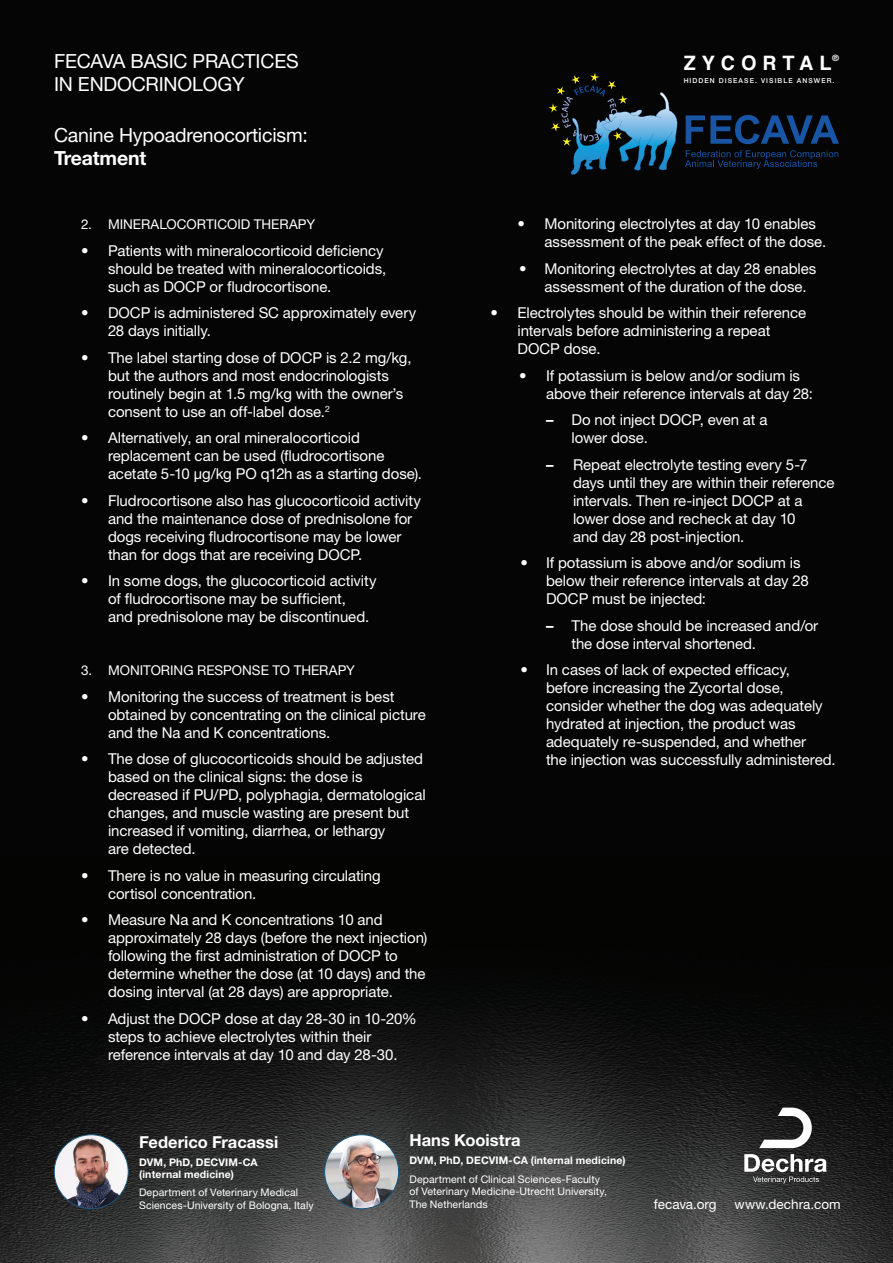
<style>
.page{position:relative;width:893px;height:1263px;background:#fff}
.page>*{position:absolute;margin:0;border:0;box-sizing:border-box;transform-origin:0 0}
.t1{font:700 19.8px "Helvetica";letter-spacing:.3em;color:#fff}
.Body_White{font:19.5px/23.4px "Helvetica Neue LT Std";letter-spacing:-.01em;color:#fff}
.t2{font:700 16.5px "Helvetica Neue LT Std";color:#fff}
.t3{font:15px/18px "Helvetica Neue LT Std";letter-spacing:-.005em;color:#fff}
.t4{font:13.5px "Helvetica Neue LT Std";color:#fff}
.t5{font:10.5px/12.6px "Helvetica Neue LT Std";letter-spacing:.01em;color:#fff}
.t6{font:700 10.5px/12.6px "Helvetica Neue LT Std";letter-spacing:.015em;color:#fff}
.t7{font:700 8.7px "Helvetica Neue LT Std";color:#fff}
.t8{font:500 6.75px "Helvetica Neue";letter-spacing:.16em;color:#fff}
.s1{font-weight:700}
</style>
<div class="page">
<div style="left:0;top:0;width:893px;height:857px;background:#040504"></div>
<img style="left:0;top:857px;width:893px;height:406px">
<svg style="left:686px;top:115px;width:153px;height:29px"></svg>
<svg style="left:685px;top:150px;width:153px;height:19px"></svg>
<svg style="left:549px;top:73px;width:129px;height:102px"></svg>
<svg style="left:759px;top:1107px;width:53px;height:41px"></svg>
<svg style="left:744px;top:1154px;width:83px;height:29px"></svg>
<img style="left:325px;top:1135px;width:74px;height:74px;border-radius:37px">
<div style="left:324px;top:1134px;width:75px;height:75px;border:1px solid #135176;border-radius:50%"></div>
<img style="left:54px;top:1135px;width:74px;height:74px;border-radius:37px">
<div style="left:54px;top:1134px;width:74px;height:75px;border:1px solid #135176;border-radius:50%"></div>
<p class="Body_White" style="left:54px;top:49px;width:246px">FECAVA BASIC PRACTICES<br>IN ENDOCRINOLOGY</p>
<p class="Body_White" style="left:54px;top:123px;width:255px">Canine Hypoadrenocorticism:<br><span class="s1">Treatment</span></p>
<p class="t4" style="left:81px;top:216px;width:236px">2. MINERALOCORTICOID THERAPY</p>
<p class="t3" style="left:108px;top:241px;width:280px;text-indent:-27px">• Patients with mineralocorticoid deficiency should be treated with mineralocorticoids, such as DOCP or fludrocortisone.</p>
<p class="t3" style="left:108px;top:304px;width:310px;text-indent:-27px">• DOCP is administered SC approximately every<br>28 days initially.</p>
<p class="t3" style="left:108px;top:348px;width:305px;text-indent:-27px">• The label starting dose of DOCP is 2.2 mg/kg, but the authors and most endocrinologists routinely begin at 1.5 mg/kg with the owner’s consent to use an off-label dose.<sup>2</sup></p>
<p class="t3" style="left:108px;top:429px;width:316px;text-indent:-27px">• Alternatively, an oral mineralocorticoid replacement can be used (fludrocortisone acetate 5-10 µg/kg PO q12h as a starting dose).</p>
<p class="t3" style="left:108px;top:491px;width:314px;text-indent:-27px">• Fludrocortisone also has glucocorticoid activity and the maintenance dose of prednisolone for dogs receiving fludrocortisone may be lower than for dogs that are receiving DOCP.</p>
<p class="t3" style="left:108px;top:572px;width:270px;text-indent:-27px">• In some dogs, the glucocorticoid activity of fludrocortisone may be sufficient,<br>and prednisolone may be discontinued.</p>
<p class="t4" style="left:81px;top:662px;width:275px">3. MONITORING RESPONSE TO THERAPY</p>
<p class="t3" style="left:108px;top:687px;width:319px;text-indent:-27px">• Monitoring the success of treatment is best obtained by concentrating on the clinical picture and the Na and K concentrations.</p>
<p class="t3" style="left:108px;top:750px;width:319px;text-indent:-27px">• The dose of glucocorticoids should be adjusted based on the clinical signs: the dose is decreased if PU/PD, polyphagia, dermatological changes, and muscle wasting are present but increased if vomiting, diarrhea, or lethargy<br>are detected.</p>
<p class="t3" style="left:108px;top:866px;width:274px;text-indent:-27px">• There is no value in measuring circulating cortisol concentration.</p>
<p class="t3" style="left:108px;top:911px;width:321px;text-indent:-27px">• Measure Na and K concentrations 10 and approximately 28 days (before the next injection) following the first administration of DOCP to determine whether the dose (at 10 days) and the dosing interval (at 28 days) are appropriate.</p>
<p class="t3" style="left:108px;top:1009px;width:310px;text-indent:-27px">• Adjust the DOCP dose at day 28-30 in 10-20% steps to achieve electrolytes within their reference intervals at day 10 and day 28-30.</p>
<p class="t1" style="left:684px;top:47px;width:149px">ZYCORTAL</p>
<p class="t7" style="left:832px;top:52px;width:8px">®</p>
<p class="t8" style="left:684px;top:77px;width:152px">HIDDEN DISEASE. VISIBLE ANSWER.</p>
<p class="t3" style="left:544px;top:215px;width:283px;text-indent:-27px">• Monitoring electrolytes at day 10 enables assessment of the peak effect of the dose.</p>
<p class="t3" style="left:544px;top:259px;width:273px;text-indent:-26px">• Monitoring electrolytes at day 28 enables assessment of the duration of the dose.</p>
<p class="t3" style="left:517px;top:304px;width:290px;text-indent:-27px">• Electrolytes should be within their reference intervals before administering a repeat<br>DOCP dose.</p>
<p class="t3" style="left:546px;top:366px;width:269px;text-indent:-27px">• If potassium is below and/or sodium is above their reference intervals at day 28:</p>
<p class="t3" style="left:571px;top:411px;width:198px;text-indent:-26px"><span class="s1">–</span> Do not inject DOCP, even at a lower dose.</p>
<p class="t3" style="left:573px;top:455px;width:263px;text-indent:-27px"><span class="s1">–</span> Repeat electrolyte testing every 5-7 days until they are within their reference intervals. Then re-inject DOCP at a lower dose and recheck at day 10<br>and day 28 post-injection.</p>
<p class="t3" style="left:546px;top:554px;width:264px;text-indent:-26px">• If potassium is above and/or sodium is below their reference intervals at day 28<br>DOCP must be injected:</p>
<p class="t3" style="left:571px;top:616px;width:248px;text-indent:-26px"><span class="s1">–</span> The dose should be increased and/or the dose interval shortened.</p>
<p class="t3" style="left:546px;top:661px;width:291px;text-indent:-26px">• In cases of lack of expected efficacy, before increasing the Zycortal dose, consider whether the dog was adequately hydrated at injection, the product was adequately re-suspended, and whether<br>the injection was successfully administered.</p>
<p class="t2" style="left:139px;top:1131px;width:141px">Federico Fracassi</p>
<p class="t6" style="left:139px;top:1155px;width:120px">DVM, PhD, DECVIM-CA (internal medicine)</p>
<p class="t5" style="left:139px;top:1186px;width:176px">Department of Veterinary Medical<br>Sciences-University of Bologna, Italy</p>
<p class="t2" style="left:409px;top:1130px;width:113px">Hans Kooistra</p>
<p class="t6" style="left:409px;top:1154px;width:218px">DVM, PhD, DECVIM-CA (internal medicine)</p>
<p class="t5" style="left:409px;top:1172px;width:199px">Department of Clinical Sciences-Faculty of Veterinary Medicine-Utrecht University,<br>The Netherlands</p>
<p class="t4" style="left:654px;top:1196px;width:64px">fecava.org</p>
<p class="t4" style="left:735px;top:1196px;width:107px">www.dechra.com</p>
</div>
